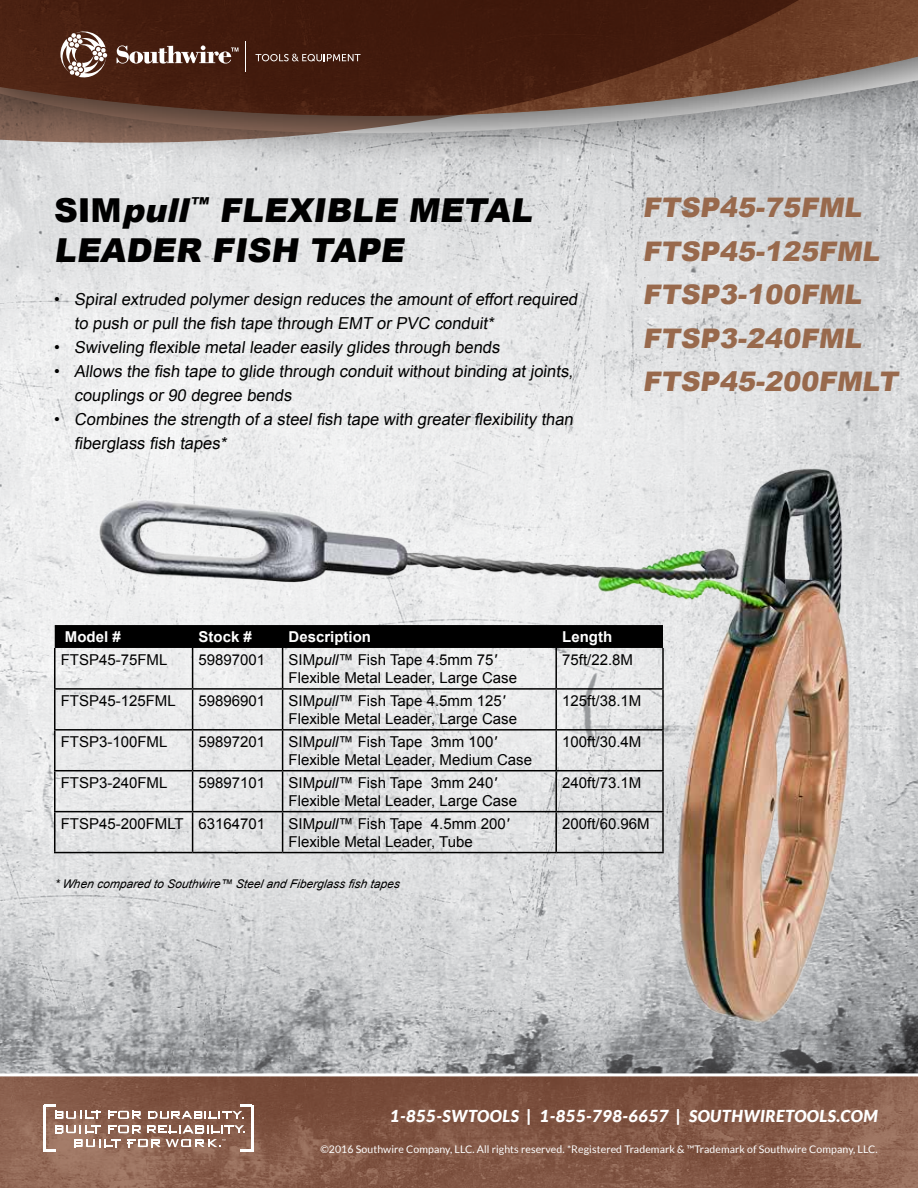
<style>
.page{position:relative;width:918px;height:1188px;background:#fff}
.page>*{position:absolute;margin:0;border:0;box-sizing:border-box;transform-origin:0 0}
.t1{font:900 33px/40.5px "Arial";color:#000}
.t2{font:900 27px/43.5px "Arial";color:#98694c}
.t3{font:16.5px/24px "Arial";color:#000}
.t4{font:italic 900 16.5px "Lato";letter-spacing:.03em;color:#fff}
.t5{font:15px/18px "Arial";color:#000}
.t6{font:700 15px "Arial";color:#fff}
.t7{font:italic 12px "Arial";color:#000}
.t8{font:10.5px "Lato";letter-spacing:.01em;color:#fff}
.s1{font-style:italic}
</style>
<div class="page">
<img style="left:0;top:174px;width:918px;height:899px">
<svg style="left:0;top:1073px;width:918px;height:115px;background:#885e4d"></svg>
<img style="left:878px;top:0;width:40px;height:134px">
<svg style="left:0;top:0;width:878px;height:201px;background:#846e65"></svg>
<hr style="left:43px;top:1105px;width:3px;height:47px;background:#fff">
<hr style="left:251px;top:1105px;width:3px;height:47px;background:#fff">
<svg style="left:108px;top:1111px;width:34px;height:8px"></svg>
<svg style="left:46px;top:1105px;width:55px;height:14px"></svg>
<svg style="left:148px;top:1105px;width:103px;height:14px"></svg>
<svg style="left:46px;top:1125px;width:205px;height:27px"></svg>
<svg style="left:60px;top:31px;width:47px;height:46px"></svg>
<hr style="left:245px;top:42px;width:1px;height:30px;background:#fff">
<svg style="left:255px;top:54px;width:106px;height:7px"></svg>
<svg style="left:117px;top:45px;width:121px;height:19px"></svg>
<img style="left:88px;top:407px;width:830px;height:632px">
<div style="left:55px;top:625px;width:608px;height:23px;background:#000"></div>
<hr style="left:54px;top:648px;width:2px;height:40px;background:#000">
<hr style="left:192px;top:648px;width:1px;height:40px;background:#000">
<hr style="left:282px;top:648px;width:1px;height:40px;background:#000">
<hr style="left:555px;top:648px;width:2px;height:40px;background:#000">
<hr style="left:662px;top:648px;width:2px;height:40px;background:#000">
<hr style="left:54px;top:688px;width:139px;height:2px;background:#000">
<hr style="left:54px;top:690px;width:2px;height:39px;background:#000">
<hr style="left:193px;top:688px;width:90px;height:2px;background:#000">
<hr style="left:192px;top:690px;width:1px;height:39px;background:#000">
<hr style="left:283px;top:688px;width:273px;height:2px;background:#000">
<hr style="left:282px;top:690px;width:1px;height:39px;background:#000">
<hr style="left:556px;top:688px;width:108px;height:2px;background:#000">
<hr style="left:555px;top:690px;width:2px;height:39px;background:#000">
<hr style="left:662px;top:690px;width:2px;height:39px;background:#000">
<hr style="left:54px;top:729px;width:139px;height:2px;background:#000">
<hr style="left:54px;top:731px;width:2px;height:39px;background:#000">
<hr style="left:193px;top:729px;width:90px;height:2px;background:#000">
<hr style="left:192px;top:731px;width:1px;height:39px;background:#000">
<hr style="left:283px;top:729px;width:273px;height:2px;background:#000">
<hr style="left:282px;top:731px;width:1px;height:39px;background:#000">
<hr style="left:556px;top:729px;width:108px;height:2px;background:#000">
<hr style="left:555px;top:731px;width:2px;height:39px;background:#000">
<hr style="left:662px;top:731px;width:2px;height:39px;background:#000">
<hr style="left:54px;top:770px;width:139px;height:1px;background:#000">
<hr style="left:54px;top:771px;width:2px;height:40px;background:#000">
<hr style="left:193px;top:770px;width:90px;height:1px;background:#000">
<hr style="left:192px;top:771px;width:1px;height:40px;background:#000">
<hr style="left:283px;top:770px;width:273px;height:1px;background:#000">
<hr style="left:282px;top:771px;width:1px;height:40px;background:#000">
<hr style="left:556px;top:770px;width:108px;height:1px;background:#000">
<hr style="left:555px;top:771px;width:2px;height:40px;background:#000">
<hr style="left:662px;top:771px;width:2px;height:40px;background:#000">
<hr style="left:54px;top:811px;width:139px;height:1px;background:#000">
<hr style="left:54px;top:812px;width:2px;height:40px;background:#000">
<hr style="left:193px;top:811px;width:90px;height:1px;background:#000">
<hr style="left:192px;top:812px;width:1px;height:40px;background:#000">
<hr style="left:283px;top:811px;width:273px;height:1px;background:#000">
<hr style="left:282px;top:812px;width:1px;height:40px;background:#000">
<hr style="left:556px;top:811px;width:108px;height:1px;background:#000">
<hr style="left:555px;top:812px;width:2px;height:40px;background:#000">
<hr style="left:662px;top:812px;width:2px;height:40px;background:#000">
<hr style="left:54px;top:852px;width:139px;height:1px;background:#000">
<hr style="left:193px;top:852px;width:90px;height:1px;background:#000">
<hr style="left:283px;top:852px;width:273px;height:1px;background:#000">
<hr style="left:556px;top:852px;width:108px;height:1px;background:#000">
<h1 class="t1" style="left:54px;top:189px;width:486px">S I M <span class="s1">pull</span><sup>™</sup> FLEXIBLE METAL<br>LEADER FISH TAPE</h1>
<p class="t3" style="left:74px;top:287px;width:508px;text-indent:-20px">• Spiral extruded polymer design reduces the amount of effort required to push or pull the fish tape through EMT or PVC conduit*</p>
<p class="t3" style="left:54px;top:335px;width:450px">• Swiveling flexible metal leader easily glides through bends</p>
<p class="t3" style="left:74px;top:359px;width:504px;text-indent:-20px">• Allows the fish tape to glide through conduit without binding at joints, couplings or 90 degree bends</p>
<p class="t3" style="left:74px;top:407px;width:503px;text-indent:-20px">• Combines the strength of a steel fish tape with greater flexibility than fiberglass fish tapes*</p>
<h2 class="t2" style="left:643px;top:185px;width:262px">FTSP45-75FML<br>FTSP45-125FML<br>FTSP3-100FML<br>FTSP3-240FML<br>FTSP45-200FMLT</h2>
<p class="t6" style="left:65px;top:627px;width:57px">Model #</p>
<p class="t6" style="left:199px;top:627px;width:55px">Stock #</p>
<p class="t6" style="left:289px;top:627px;width:84px">Description</p>
<p class="t6" style="left:562px;top:627px;width:51px">Length</p>
<p class="t5" style="left:61px;top:651px;width:108px">FTSP45-75FML</p>
<p class="t5" style="left:199px;top:651px;width:68px">59897001</p>
<p class="t5" style="left:289px;top:651px;width:230px">SIM<span class="s1">pull</span>™ Fish Tape 4.5mm 75<span class="s1">'<br></span>Flexible Metal Leader, Large Case</p>
<p class="t5" style="left:562px;top:651px;width:72px">75ft/22.8M</p>
<p class="t5" style="left:61px;top:692px;width:117px">FTSP45-125FML</p>
<p class="t5" style="left:199px;top:692px;width:68px">59896901</p>
<p class="t5" style="left:289px;top:692px;width:230px">SIM<span class="s1">pull</span>™ Fish Tape 4.5mm 125<span class="s1">'<br></span>Flexible Metal Leader, Large Case</p>
<p class="t5" style="left:562px;top:692px;width:81px">125ft/38.1M</p>
<p class="t5" style="left:61px;top:733px;width:108px">FTSP3-100FML</p>
<p class="t5" style="left:199px;top:733px;width:68px">59897201</p>
<p class="t5" style="left:289px;top:733px;width:245px">SIM<span class="s1">pull</span>™ Fish Tape 3mm 100<span class="s1">'<br></span>Flexible Metal Leader, Medium Case</p>
<p class="t5" style="left:562px;top:733px;width:81px">100ft/30.4M</p>
<p class="t5" style="left:61px;top:774px;width:108px">FTSP3-240FML</p>
<p class="t5" style="left:199px;top:774px;width:68px">59897101</p>
<p class="t5" style="left:289px;top:774px;width:230px">SIM<span class="s1">pull</span>™ Fish Tape 3mm 240<span class="s1">'<br></span>Flexible Metal Leader, Large Case</p>
<p class="t5" style="left:562px;top:774px;width:81px">240ft/73.1M</p>
<p class="t5" style="left:61px;top:814px;width:206px">FTSP45-200FMLT 63164701</p>
<p class="t5" style="left:289px;top:814px;width:222px">SIM<span class="s1">pull</span>™ Fish Tape 4.5mm 200<span class="s1">′<br></span>Flexible Metal Leader, Tube</p>
<p class="t5" style="left:562px;top:814px;width:89px">200ft/60.96M</p>
<p class="t7" style="left:54px;top:877px;width:349px">* When compared to Southwire™ Steel and Fiberglass fish tap es</p>
<p class="t4" style="left:390px;top:1106px;width:489px">1-855-SWTOOLS | 1-855-798-6657 | SOUTHWIRETOOLS.COM</p>
<p class="t8" style="left:320px;top:1143px;width:559px">©2016 Southwire Company, LLC. All rights reserved. *Registered Trademark &amp; ™Trademark of Southwire Company, LLC.</p>
</div>
